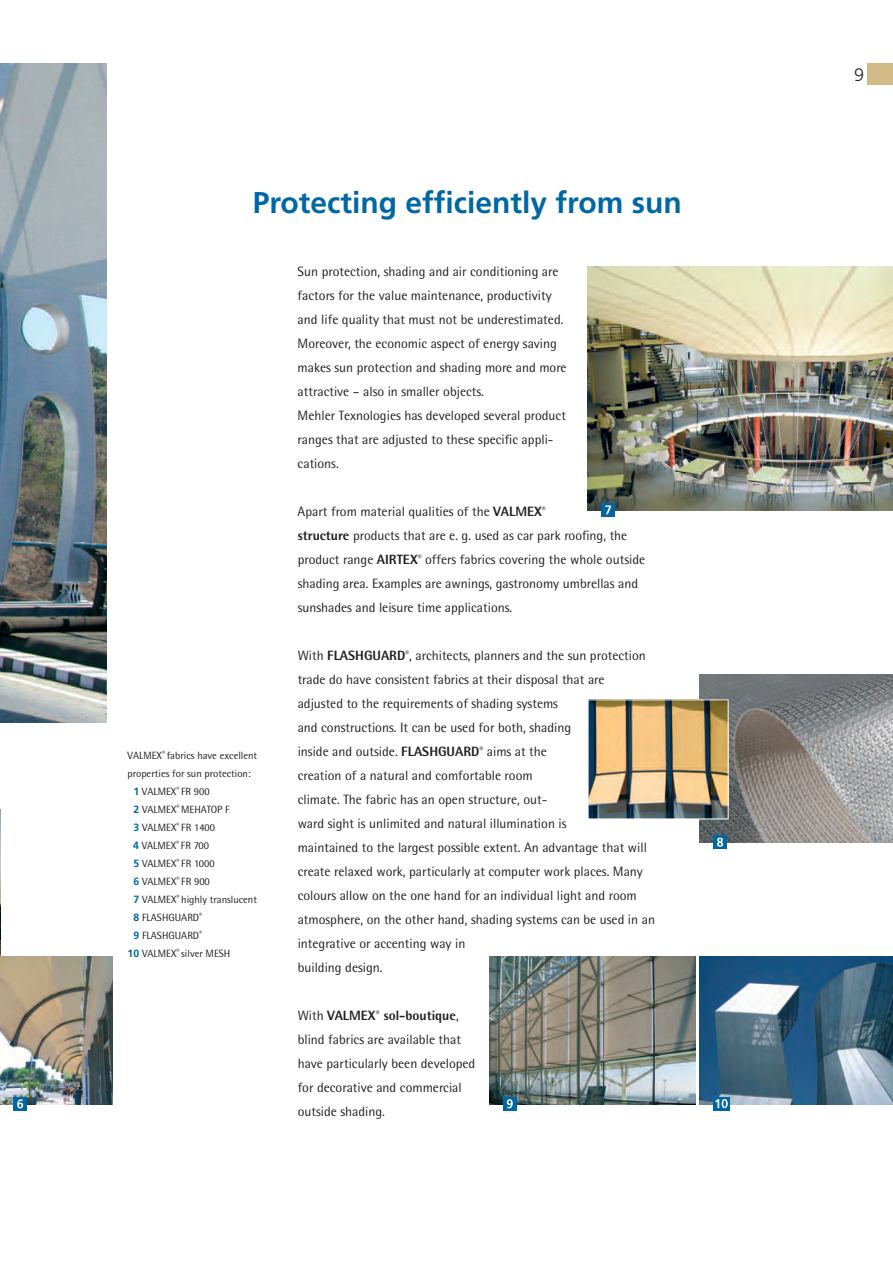
<style>
.page{position:relative;width:893px;height:1263px;background:#fff}
.page>*{position:absolute;margin:0;border:0;box-sizing:border-box;transform-origin:0 0}
.t1{font:700 30px "Frutiger LT";color:#0067a5}
.t2{font:300 18px "Frutiger LT";color:#231f20}
.t3{font:13.5px/24px "Agfa Rotis Semisans";color:#231f20}
.t4{font:10.5px "Agfa Rotis Semisans";color:#231f20}
.s1{font-family:"Frutiger LT";font-weight:700;color:#0067a5}
.s2{font-weight:800}
</style>
<div class="page">
<img style="left:0;top:64px;width:106px;height:659px">
<img style="left:0;top:809px;width:1px;height:148px">
<img style="left:0;top:957px;width:112px;height:147px">
<img style="left:700px;top:957px;width:193px;height:147px">
<img style="left:489px;top:957px;width:206px;height:147px">
<img style="left:588px;top:267px;width:305px;height:243px">
<img style="left:700px;top:674px;width:193px;height:168px">
<img style="left:590px;top:701px;width:137px;height:116px">
<div style="left:13px;top:1097px;width:14px;height:13px;background:#0067a5"></div>
<svg style="left:17px;top:1099px;width:6px;height:9px"></svg>
<div style="left:503px;top:1097px;width:13px;height:13px;background:#0067a5"></div>
<svg style="left:507px;top:1099px;width:6px;height:9px"></svg>
<div style="left:713px;top:1097px;width:17px;height:13px;background:#0067a5"></div>
<svg style="left:715px;top:1099px;width:13px;height:9px"></svg>
<div style="left:601px;top:503px;width:13px;height:14px;background:#0067a5"></div>
<svg style="left:605px;top:505px;width:6px;height:9px"></svg>
<div style="left:713px;top:835px;width:14px;height:14px;background:#0067a5"></div>
<svg style="left:717px;top:838px;width:6px;height:9px"></svg>
<div style="left:867px;top:64px;width:26px;height:21px;background:#d3bb88"></div>
<h1 class="t1" style="left:253px;top:185px;width:430px">Protecting efficiently from sun</h1>
<p class="t4" style="left:128px;top:749px;width:131px">VALMEX<sup>®</sup> fabrics have excellent</p>
<p class="t4" style="left:128px;top:767px;width:125px">properties for sun protection:</p>
<p class="t4" style="left:133px;top:785px;width:78px"><span class="s1">1</span> VALMEX<sup>®</sup> FR 900</p>
<p class="t4" style="left:133px;top:803px;width:98px"><span class="s1">2</span> VALMEX<sup>®</sup> MEHATOP F</p>
<p class="t4" style="left:133px;top:821px;width:83px"><span class="s1">3</span> VALMEX<sup>®</sup> FR 1400</p>
<p class="t4" style="left:133px;top:839px;width:78px"><span class="s1">4</span> VALMEX<sup>®</sup> FR 700</p>
<p class="t4" style="left:133px;top:857px;width:83px"><span class="s1">5</span> VALMEX<sup>®</sup> FR 1000</p>
<p class="t4" style="left:133px;top:875px;width:78px"><span class="s1">6</span> VALMEX<sup>®</sup> FR 900</p>
<p class="t4" style="left:133px;top:893px;width:125px"><span class="s1">7</span> VALMEX<sup>®</sup> highly translucent</p>
<p class="t4" style="left:133px;top:911px;width:70px"><span class="s1">8</span> FLASHGUARD<sup>®</sup></p>
<p class="t4" style="left:133px;top:929px;width:70px"><span class="s1">9</span> FLASHGUARD<sup>®</sup></p>
<p class="t4" style="left:128px;top:947px;width:104px"><span class="s1">10</span> VALMEX<sup>®</sup> silver MESH</p>
<p class="t3" style="left:298px;top:259px;width:271px">Sun protection, shading and air conditioning are factors for the value maintenance, productivity and life quality that must not be underestimated.<br>Moreover, the economic aspect of energy saving makes sun protection and shading more and more attractive – also in smaller objects.<br>Mehler Texnologies has developed several product ranges that are adjusted to these specific appli&shy;cations.</p>
<p class="t3" style="left:298px;top:499px;width:349px">Apart from material qualities of the <span class="s2">VALMEX</span><sup>®<br></sup><span class="s2">structure</span> products that are e. g. used as car park roofing, the product range <span class="s2">AIRTEX</span><sup>®</sup> offers fabrics covering the whole outside shading area. Examples are awnings, gastronomy umbrellas and sunshades and leisure time applications.</p>
<p class="t3" style="left:298px;top:643px;width:359px">With <span class="s2">FLASHGUARD</span><sup>®</sup>, architects, planners and the sun protection trade do have consistent fabrics at their disposal that are<br>adjusted to the requirements of shading systems<br>and constructions. It can be used for both, shading<br>inside and outside. <span class="s2">FLASHGUARD</span><sup>®</sup> aims at the<br>creation of a natural and comfortable room<br>climate. The fabric has an open structure, out-<br>ward sight is unlimited and natural illumination is<br>maintained to the largest possible extent. An advantage that will create relaxed work, particularly at computer work places. Many colours allow on the one hand for an individual light and room atmosphere, on the other hand, shading systems can be used in an integrative or accenting way in<br>building design.</p>
<p class="t3" style="left:298px;top:1003px;width:179px">With <span class="s2">VALMEX</span><sup>®</sup> <span class="s2">sol-boutique</span>, blind fabrics are available that have particularly been developed for decorative and commercial outside shading.</p>
<h2 class="t2" style="left:854px;top:64px;width:12px">9</h2>
</div>
